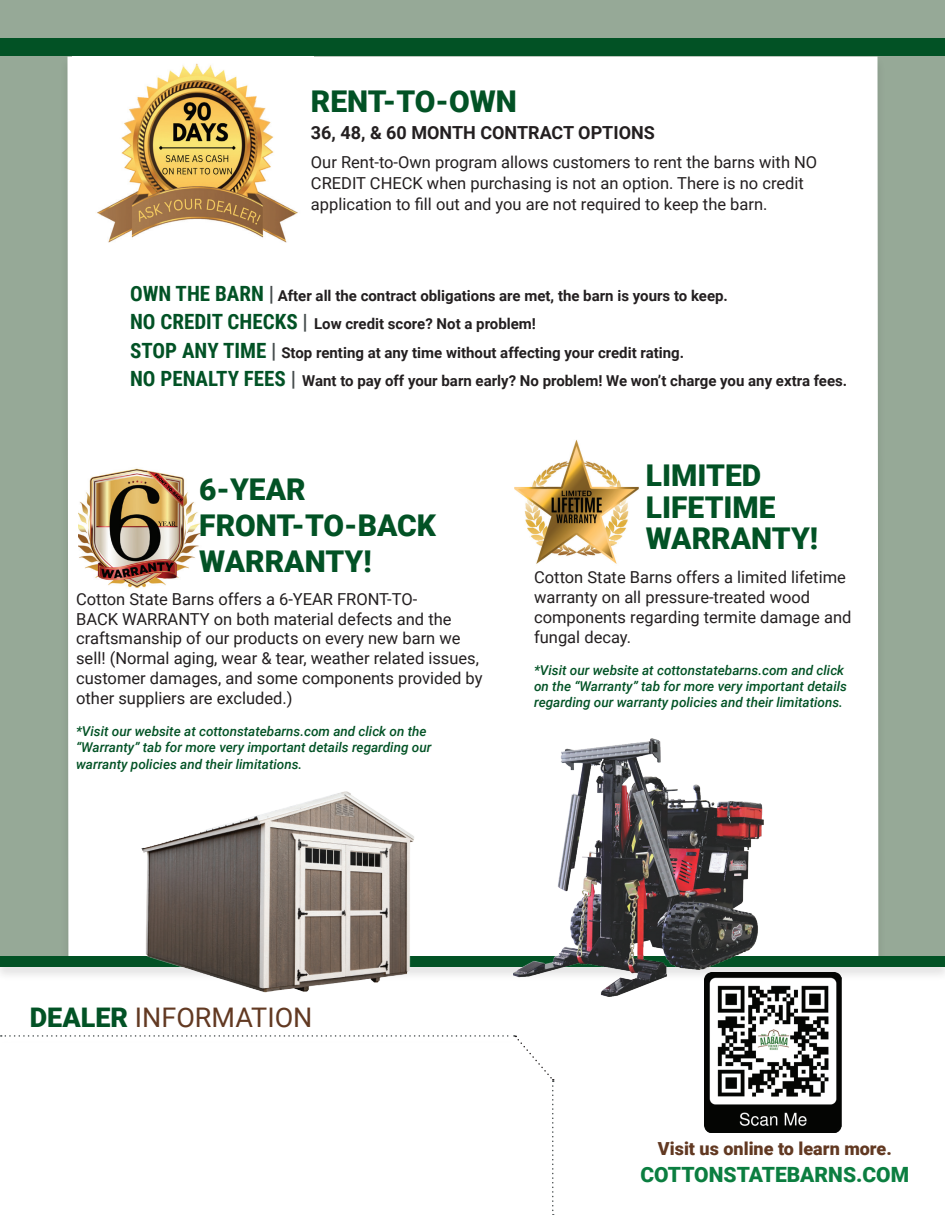
<style>
.page{position:relative;width:945px;height:1215px;background:#fff}
.page>*{position:absolute;margin:0;border:0;box-sizing:border-box;transform-origin:0 0}
.t1{font:900 30px/36px "Roboto";color:#025225}
.t2{font:27px "Roboto";color:#623922}
.t3{font:900 21px "Roboto";color:#0b7e40}
.t4{font:700 18px "Roboto";color:#231f20}
.t5{font:900 18px "Roboto";color:#623922}
.t6{font:16.5px/19.8px "Roboto";color:#231f20}
.t7{font:700 15px/28.5px "Roboto";color:#231f20}
.t8{font:italic 500 13.5px/16.2px "Roboto";color:#025225}
.s1{font-family:"Roboto Condensed";font-size:21px;color:#025225}
.s2{font-family:"Roboto Condensed";font-size:21px;color:#444b4c}
.s3{font-weight:900;color:#025225}
</style>
<div class="page">
<div style="left:0;top:0;width:945px;height:973px;background:#96a997"></div>
<div style="left:68px;top:57px;width:811px;height:898px;background:#fff"></div>
<div style="left:72px;top:57px;width:242px;height:195px;background:#fff"></div>
<img style="left:97px;top:63px;width:201px;height:180px">
<div style="left:78px;top:467px;width:206px;height:154px;background:#fff"></div>
<img style="left:78px;top:468px;width:124px;height:120px">
<img style="left:510px;top:436px;width:133px;height:132px">
<div style="left:0;top:38px;width:945px;height:18px;background:#025225"></div>
<div style="left:0;top:955px;width:945px;height:26px;background:#231f20;opacity:.13"></div>
<div style="left:0;top:956px;width:945px;height:10px;background:#025225"></div>
<img style="left:705px;top:972px;width:137px;height:160px">
<svg style="left:1px;top:1035px;width:553px;height:180px"></svg>
<img style="left:514px;top:738px;width:249px;height:259px">
<img style="left:119px;top:785px;width:322px;height:208px">
<h1 class="t1" style="left:311px;top:82px;width:207px">RENT-TO-OWN</h1>
<p class="t4" style="left:311px;top:120px;width:345px">36, 48, &amp; 60 MONTH CONTRACT OPTIONS</p>
<p class="t6" style="left:311px;top:151px;width:508px;line-height:21px">Our Rent-to-Own program allows customers to rent the barns with NO<br>CREDIT CHECK when purchasing is not an option. There is no credit application to fill out and you are not required to keep the barn.</p>
<p class="t7" style="left:130px;top:281px;width:719px"><span class="s1">OWN THE BARN</span> <span class="s2">|</span> After all the contract obligations are met, the barn is yours to keep.<br><span class="s1">NO CREDIT CHECKS</span> <span class="s2">|</span> Low credit score? Not a problem!<br><span class="s1">STOP ANY TIME</span> <span class="s2">|</span> Stop renting at any time without affecting your credit rating.<br><span class="s1">NO PENALTY FEES</span> <span class="s2">|</span> Want to pay off your barn early? No problem! We won’t charge you any extra fees.</p>
<h1 class="t1" style="left:199px;top:471px;width:238px">6-YEAR<br>FRONT-TO-BACK<br>WARRANTY!</h1>
<p class="t6" style="left:76px;top:588px;width:408px">Cotton State Barns offers a 6-YEAR FRONT-TO-<br>BACK WARRANTY on both material defects and the craftsmanship of our products on every new barn we sell! (Normal aging, wear &amp; tear, weather related issues, customer damages, and some components provided by other suppliers are excluded.)</p>
<p class="t8" style="left:76px;top:723px;width:357px">*Visit our website at cottonstatebarns.com and click on the “Warranty” tab for more very important details regarding our warranty policies and their limitations.</p>
<h1 class="t1" style="left:646px;top:459px;width:174px;line-height:31.5px">LIMITED<br>LIFETIME<br>WARRANTY!</h1>
<p class="t6" style="left:534px;top:567px;width:319px">Cotton State Barns offers a limited lifetime warranty on all pressure-treated wood components regarding termite damage and fungal decay.</p>
<p class="t8" style="left:534px;top:662px;width:314px">*Visit our website at cottonstatebarns.com and click on the “Warranty” tab for more very important details regarding our warranty policies and their limitations.</p>
<h2 class="t2" style="left:30px;top:999px;width:284px"><span class="s3">DEALER</span> INFORMATION</h2>
<p class="t5" style="left:658px;top:1136px;width:235px">Visit us online to learn more.</p>
<p class="t3" style="left:641px;top:1160px;width:270px">COTTONSTATEBARNS.COM</p>
</div>
